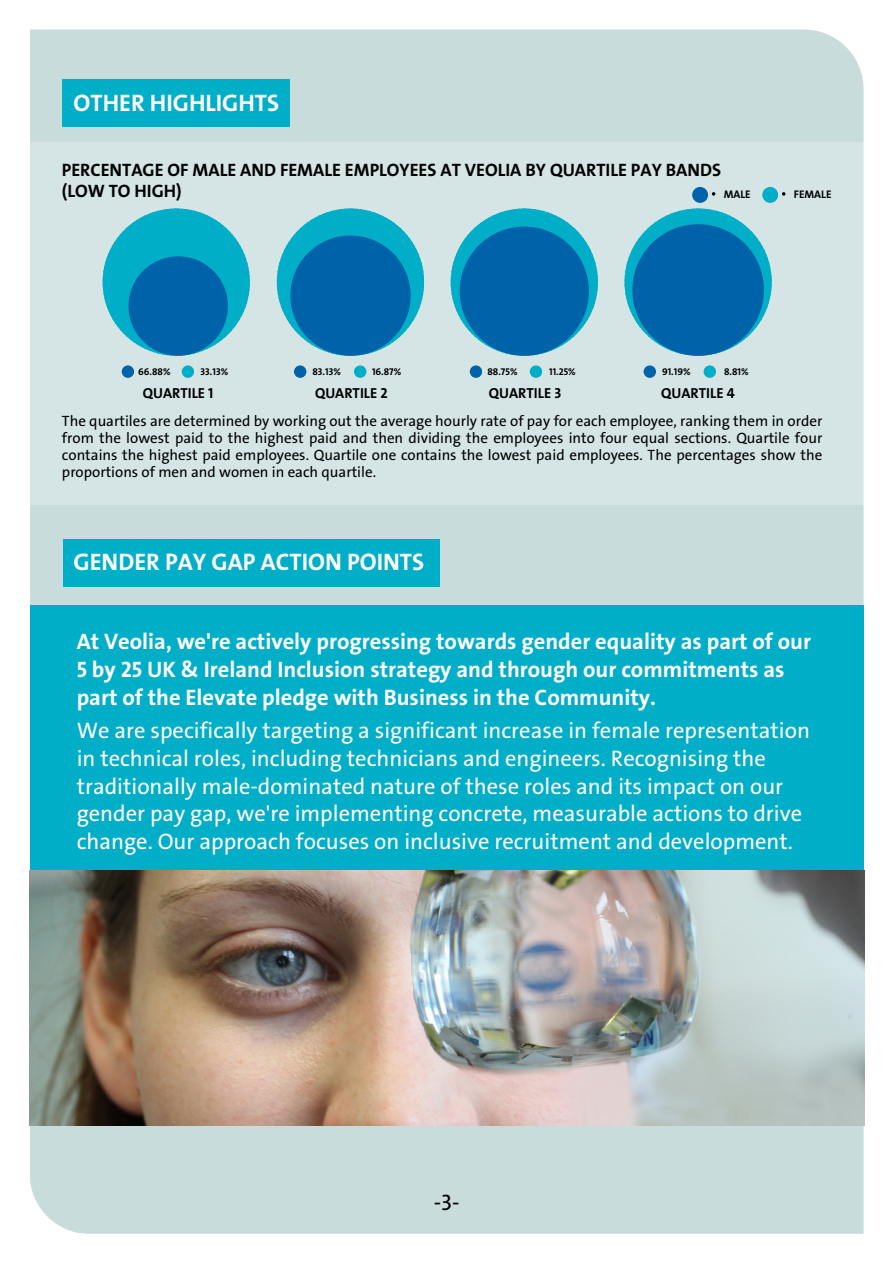
<style>
.page{position:relative;width:893px;height:1264px;background:#fff}
.page>*{position:absolute;margin:0;border:0;box-sizing:border-box;transform-origin:0 0}
.t1{font:24px "The Sans Veolia W7 Bld";color:#fff}
.t2{font:22.5px/27.8px "The Sans Veolia W5 Pla";color:#fff}
.t3{font:22.5px/27.8px "The Sans Veolia W7 Bld";color:#fff}
.t4{font:22.5px "The Sans Veolia W5 Pla";color:#000}
.t5{font:18px "The Sans Veolia W7 Bld";color:#000}
.t6{font:15px/16.8px "The Sans Veolia W5 Pla";color:#000;text-align:justify}
.t7{font:14.55px "The Sans Veolia W7 Bld";color:#000}
.t8{font:11.1px "The Sans Veolia W7 Bld";color:#000}
.t9{font:9.9px "The Sans Veolia W7 Bld";color:#000}
</style>
<div class="page">
<div style="left:30px;top:30px;width:833px;height:1203px;background:#c8dcdc"></div>
<div style="left:30px;top:142px;width:834px;height:363px;background:#d5e4e4"></div>
<div style="left:63px;top:80px;width:227px;height:47px;background:#00aec7"></div>
<svg style="left:103px;top:208px;width:147px;height:148px;background:#47c0d0"></svg>
<svg style="left:277px;top:208px;width:147px;height:148px;background:#60c6d3"></svg>
<svg style="left:450px;top:208px;width:148px;height:148px;background:#77ccd7"></svg>
<svg style="left:624px;top:208px;width:147px;height:148px;background:#7accd7"></svg>
<div style="left:128px;top:256px;width:100px;height:100px;background:#0062a9;border-radius:50%"></div>
<div style="left:290px;top:235px;width:120px;height:121px;background:#0062a9;border-radius:50%"></div>
<div style="left:459px;top:226px;width:130px;height:130px;background:#0062a9;border-radius:50%"></div>
<div style="left:632px;top:224px;width:131px;height:132px;background:#0062a9;border-radius:50%"></div>
<div style="left:354px;top:365px;width:12px;height:13px;background:#00aec7;border-radius:50%"></div>
<svg style="left:529px;top:365px;width:13px;height:13px"></svg>
<div style="left:703px;top:365px;width:13px;height:13px;background:#00aec7;border-radius:50%"></div>
<div style="left:182px;top:365px;width:12px;height:13px;background:#00aec7;border-radius:50%"></div>
<div style="left:294px;top:365px;width:12px;height:13px;background:#0062a9;border-radius:50%"></div>
<svg style="left:469px;top:365px;width:13px;height:13px"></svg>
<div style="left:643px;top:365px;width:13px;height:13px;background:#0062a9;border-radius:50%"></div>
<div style="left:122px;top:365px;width:12px;height:13px;background:#0062a9;border-radius:50%"></div>
<div style="left:692px;top:187px;width:16px;height:16px;background:#0062a9;border-radius:50%"></div>
<div style="left:762px;top:187px;width:16px;height:16px;background:#00aec7;border-radius:50%"></div>
<svg style="left:711px;top:192px;width:4px;height:4px"></svg>
<svg style="left:782px;top:192px;width:3px;height:4px"></svg>
<div style="left:30px;top:604px;width:833px;height:266px;background:#00aec7"></div>
<img style="left:30px;top:870px;width:833px;height:254px">
<div style="left:63px;top:539px;width:376px;height:47px;background:#00aec7"></div>
<p class="t1" style="left:74px;top:87px;width:207px">OTHER HIGHLIGHTS</p>
<p class="t5" style="left:62px;top:158px;width:660px">PERCENTAGE OF MALE AND FEMALE EMPLOYEES AT VEOLIA BY QUARTILE PAY BANDS</p>
<p class="t5" style="left:62px;top:180px;width:121px">(LOW TO HIGH)</p>
<p class="t8" style="left:723px;top:187px;width:28px">MALE</p>
<p class="t8" style="left:793px;top:187px;width:39px">FEMALE</p>
<p class="t9" style="left:138px;top:365px;width:34px">66.88%</p>
<p class="t9" style="left:201px;top:365px;width:29px">33.13%</p>
<p class="t9" style="left:312px;top:365px;width:30px">83.13%</p>
<p class="t9" style="left:372px;top:365px;width:31px">16.87%</p>
<p class="t9" style="left:487px;top:365px;width:32px">88.75%</p>
<p class="t9" style="left:549px;top:365px;width:28px">11.25%</p>
<p class="t9" style="left:662px;top:365px;width:30px">91.19%</p>
<p class="t9" style="left:724px;top:365px;width:26px">8.81%</p>
<p class="t7" style="left:143px;top:384px;width:72px">QUARTILE 1</p>
<p class="t7" style="left:315px;top:384px;width:74px">QUARTILE 2</p>
<p class="t7" style="left:489px;top:384px;width:74px">QUARTILE 3</p>
<p class="t7" style="left:661px;top:384px;width:75px">QUARTILE 4</p>
<p class="t6" style="left:62px;top:412px;width:761px">The quartiles are determined by working out the average hourly rate of pay for each employee, ranking them in order from the lowest paid to the highest paid and then dividing the employees into four equal sections. Quartile four contains the highest paid employees. Quartile one contains the lowest paid employees. The percentages show the proportions of men and women in each quartile.</p>
<p class="t1" style="left:74px;top:546px;width:352px">GENDER PAY GAP ACTION POINTS</p>
<p class="t3" style="left:77px;top:628px;width:735px">At Veolia, we're actively progressing towards gender equality as part of our<br>5 by 25 UK &amp; Ireland Inclusion strategy and through our commitments as part of the Elevate pledge with Business in the Community.</p>
<p class="t2" style="left:77px;top:716px;width:734px">We are specifically targeting a significant increase in female representation in technical roles, including technicians and engineers. Recognising the traditionally male-dominated nature of these roles and its impact on our gender pay gap, we're implementing concrete, measurable actions to drive change. Our approach focuses on inclusive recruitment and development.</p>
<p class="t4" style="left:434px;top:1188px;width:27px">-3-</p>
</div>
